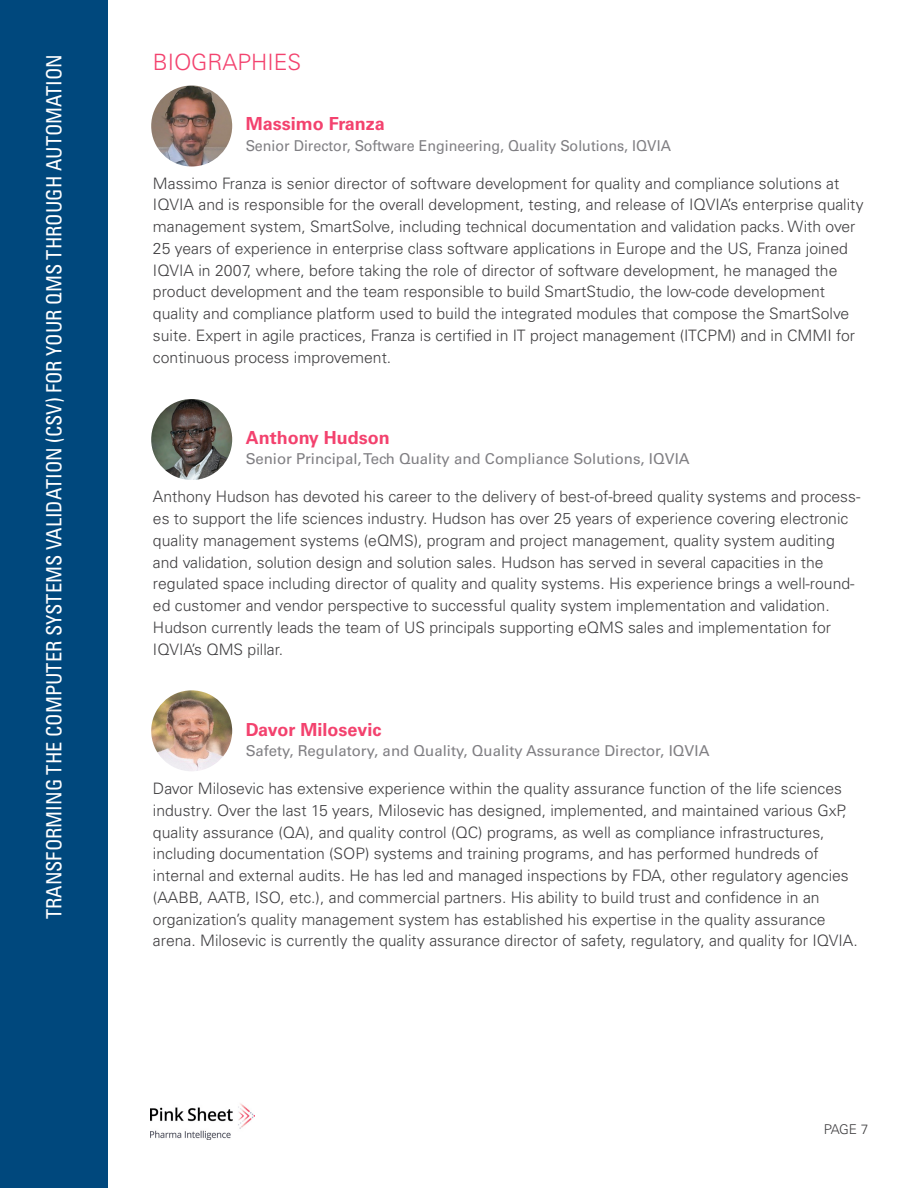
<style>
.page{position:relative;width:918px;height:1188px;background:#fff}
.page>*{position:absolute;margin:0;border:0;box-sizing:border-box;transform-origin:0 0}
.t1{font:300 22.5px "Univers LT Std";color:#f3426e}
.t2{font:condensed 21px "Univers LT Std";color:#fff}
.t3{font:700 18px "Univers LT Std";color:#f3426e}
.t4{font:300 15.75px/21.8px "Univers LT Std";color:#414042}
.t5{font:15px "Univers LT Std";color:#807f83}
.t6{font:15px "Univers LT Std";color:#807f83;scale:.95 1}
.t7{font:300 13.5px "Univers LT Std";color:#414042}
</style>
<div class="page">
<div style="left:0;top:0;width:108px;height:1188px;background:#00487d"></div>
<img style="left:150px;top:1103px;width:104px;height:36px">
<img style="left:151px;top:86px;width:81px;height:80px;border-radius:40px">
<img style="left:151px;top:399px;width:81px;height:81px;border-radius:40px">
<img style="left:151px;top:690px;width:81px;height:81px;border-radius:40px">
<h2 class="t2" style="left:41px;top:919px;width:867px;rotate:-90deg">TRANSFORMING THE COMPUTER SYSTEMS VALIDATION (CSV) FOR YOUR QMS THROUGH AUTOMATION</h2>
<h1 class="t1" style="left:153px;top:49px;width:150px">BIOGRAPHIES</h1>
<p class="t3" style="left:246px;top:113px;width:141px">Massimo Franza</p>
<p class="t6" style="left:246px;top:136px;width:449px">Senior Director, Software Engineering, Quality Solutions, IQVIA</p>
<p class="t4" style="left:153px;top:172px;width:712px">Massimo Franza is senior director of software development for quality and compliance solutions at IQVIA and is responsible for the overall development, testing, and release of IQVIA’s enterprise quality management system, SmartSolve, including technical documentation and validation packs. With over 25 years of experience in enterprise class software applications in Europe and the US, Franza joined IQVIA in 2007, where, before taking the role of director of software development, he managed the product development and the team responsible to build SmartStudio, the low-code development quality and compliance platform used to build the integrated modules that compose the SmartSolve suite. Expert in agile practices, Franza is certified in IT project management (ITCPM) and in CMMI for continuous process improvement.</p>
<p class="t3" style="left:246px;top:427px;width:146px">Anthony Hudson</p>
<p class="t5" style="left:246px;top:450px;width:446px">Senior Principal, Tech Quality and Compliance Solutions, IQVIA</p>
<p class="t4" style="left:153px;top:486px;width:709px">Anthony Hudson has devoted his career to the delivery of best-of-breed quality systems and process&shy;es to support the life sciences industry. Hudson has over 25 years of experience covering electronic quality management systems (eQMS), program and project management, quality system auditing and validation, solution design and solution sales. Hudson has served in several capacities in the regulated space including director of quality and quality systems. His experience brings a well-round&shy;ed customer and vendor perspective to successful quality system implementation and validation.<br>Hudson currently leads the team of US principals supporting eQMS sales and implementation for IQVIA’s QMS pillar.</p>
<p class="t3" style="left:246px;top:719px;width:137px">Davor Milosevic</p>
<p class="t5" style="left:246px;top:742px;width:465px">Safety, Regulatory, and Quality, Quality Assurance Director, IQVIA</p>
<p class="t4" style="left:153px;top:778px;width:706px">Davor Milosevic has extensive experience within the quality assurance function of the life sciences industry. Over the last 15 years, Milosevic has designed, implemented, and maintained various GxP, quality assurance (QA), and quality control (QC) programs, as well as compliance infrastructures, including documentation (SOP) systems and training programs, and has performed hundreds of internal and external audits. He has led and managed inspections by FDA, other regulatory agencies (AABB, AATB, ISO, etc.), and commercial partners. His ability to build trust and confidence in an organization’s quality management system has established his expertise in the quality assurance arena. Milosevic is currently the quality assurance director of safety, regulatory, and quality for IQVIA.</p>
<p class="t7" style="left:824px;top:1121px;width:46px">PAGE 7</p>
</div>
